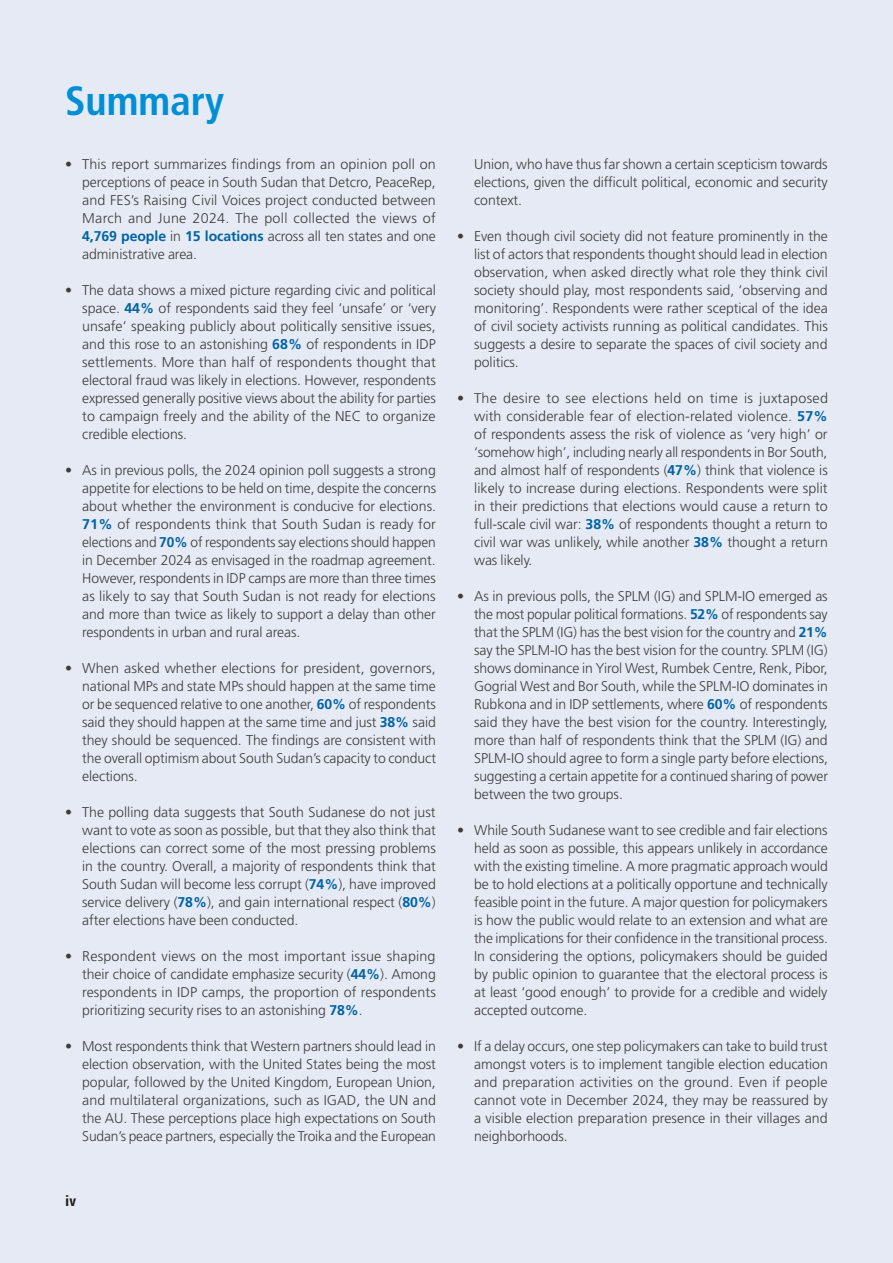
<style>
.page{position:relative;width:893px;height:1263px;background:#e5eaf4}
.page>*{position:absolute;margin:0;border:0;box-sizing:border-box;transform-origin:0 0}
.Main_Head_Chapter_Head{font:700 condensed 40.8px "Frutiger LT Std";color:#008fd5}
.t1{font:700 condensed 15px "Univers LT Std";color:#231f20}
.t2{font:300 14.1px/18px "Frutiger LT Std";letter-spacing:-.005em;color:#3e3e3f;text-align:justify}
.s1{font-weight:700;color:#0163a2}
</style>
<div class="page">
<p class="Main_Head_Chapter_Head" style="left:65px;top:76px;width:160px">Summary</p>
<p class="t2" style="left:82px;top:155px;width:355px;text-indent:-17px">• This report summarizes findings from an opinion poll on perceptions of peace in South Sudan that Detcro, PeaceRep, and FES’s Raising Civil Voices project conducted between March and June 2024. The poll collected the views of <span class="s1">4,769 people</span> in <span class="s1">15 locations</span> across all ten states and one administrative area.</p>
<p class="t2" style="left:82px;top:281px;width:355px;text-indent:-17px">• The data shows a mixed picture regarding civic and political space. <span class="s1">44%</span> of respondents said they feel ‘unsafe’ or ‘very unsafe’ speaking publicly about politically sensitive issues, and this rose to an astonishing <span class="s1">68%</span> of respondents in IDP settlements. More than half of respondents thought that electoral fraud was likely in elections. However, respondents expressed generally positive views about the ability for parties to campaign freely and the ability of the NEC to organize credible elections.</p>
<p class="t2" style="left:82px;top:461px;width:355px;text-indent:-17px">• As in previous polls, the 2024 opinion poll suggests a strong appetite for elections to be held on time, despite the concerns about whether the environment is conducive for elections.<br><span class="s1">71%</span> of respondents think that South Sudan is ready for elections and <span class="s1">70%</span> of respondents say elections should happen in December 2024 as envisaged in the roadmap agreement.<br>However, respondents in IDP camps are more than three times as likely to say that South Sudan is not ready for elections and more than twice as likely to support a delay than other respondents in urban and rural areas.</p>
<p class="t2" style="left:82px;top:659px;width:355px;text-indent:-17px">• When asked whether elections for president, governors, national MPs and state MPs should happen at the same time or be sequenced relative to one another, <span class="s1">60%</span> of respondents said they should happen at the same time and just <span class="s1">38%</span> said they should be sequenced. The findings are consistent with the overall optimism about South Sudan’s capacity to conduct elections.</p>
<p class="t2" style="left:82px;top:803px;width:355px;text-indent:-17px">• The polling data suggests that South Sudanese do not just want to vote as soon as possible, but that they also think that elections can correct some of the most pressing problems in the country. Overall, a majority of respondents think that South Sudan will become less corrupt (<span class="s1">74%</span>), have improved service delivery (<span class="s1">78%</span>), and gain international respect (<span class="s1">80%</span>) after elections have been conducted.</p>
<p class="t2" style="left:82px;top:947px;width:355px;text-indent:-17px">• Respondent views on the most important issue shaping their choice of candidate emphasize security (<span class="s1">44%</span>). Among respondents in IDP camps, the proportion of respondents prioritizing security rises to an astonishing <span class="s1">78%</span>.</p>
<p class="t2" style="left:82px;top:1037px;width:355px;text-indent:-17px">• Most respondents think that Western partners should lead in election observation, with the United States being the most popular, followed by the United Kingdom, European Union, and multilateral organizations, such as IGAD, the UN and the AU. These perceptions place high expectations on South Sudan’s peace partners, especially the Troika and the European</p>
<p class="t1" style="left:65px;top:1191px;width:12px">iv</p>
<p class="t2" style="left:474px;top:155px;width:355px">Union, who have thus far shown a certain scepticism towards elections, given the difficult political, economic and security context.</p>
<p class="t2" style="left:474px;top:227px;width:355px;text-indent:-17px">• Even though civil society did not feature prominently in the list of actors that respondents thought should lead in election observation, when asked directly what role they think civil society should play, most respondents said, ‘observing and monitoring’. Respondents were rather sceptical of the idea of civil society activists running as political candidates. This suggests a desire to separate the spaces of civil society and politics.</p>
<p class="t2" style="left:474px;top:389px;width:355px;text-indent:-17px">• The desire to see elections held on time is juxtaposed with considerable fear of election-related violence. <span class="s1">57% </span>of respondents assess the risk of violence as ‘very high’ or ‘somehow high’, including nearly all respondents in Bor South, and almost half of respondents (<span class="s1">47%</span>) think that violence is likely to increase during elections. Respondents were split in their predictions that elections would cause a return to full-scale civil war: <span class="s1">38%</span> of respondents thought a return to civil war was unlikely, while another <span class="s1">38%</span> thought a return was likely.</p>
<p class="t2" style="left:474px;top:587px;width:355px;text-indent:-17px">• As in previous polls, the SPLM (IG) and SPLM-IO emerged as the most popular political formations. <span class="s1">52%</span> of respondents say that the SPLM (IG) has the best vision for the country and <span class="s1">21% </span>say the SPLM-IO has the best vision for the country. SPLM (IG) shows dominance in Yirol West, Rumbek Centre, Renk, Pibor, Gogrial West and Bor South, while the SPLM-IO dominates in Rubkona and in IDP settlements, where <span class="s1">60%</span> of respondents said they have the best vision for the country. Interestingly, more than half of respondents think that the SPLM (IG) and SPLM-IO should agree to form a single party before elections, suggesting a certain appetite for a continued sharing of power between the two groups.</p>
<p class="t2" style="left:474px;top:821px;width:355px;text-indent:-17px">• While South Sudanese want to see credible and fair elections held as soon as possible, this appears unlikely in accordance with the existing timeline. A more pragmatic approach would be to hold elections at a politically opportune and technically feasible point in the future. A major question for policymakers is how the public would relate to an extension and what are the implications for their confidence in the transitional process.<br>In considering the options, policymakers should be guided by public opinion to guarantee that the electoral process is at least ‘good enough’ to provide for a credible and widely accepted outcome.</p>
<p class="t2" style="left:474px;top:1037px;width:355px;text-indent:-17px">• If a delay occurs, one step policymakers can take to build trust amongst voters is to implement tangible election education and preparation activities on the ground. Even if people cannot vote in December 2024, they may be reassured by a visible election preparation presence in their villages and neighborhoods.</p>
</div>
